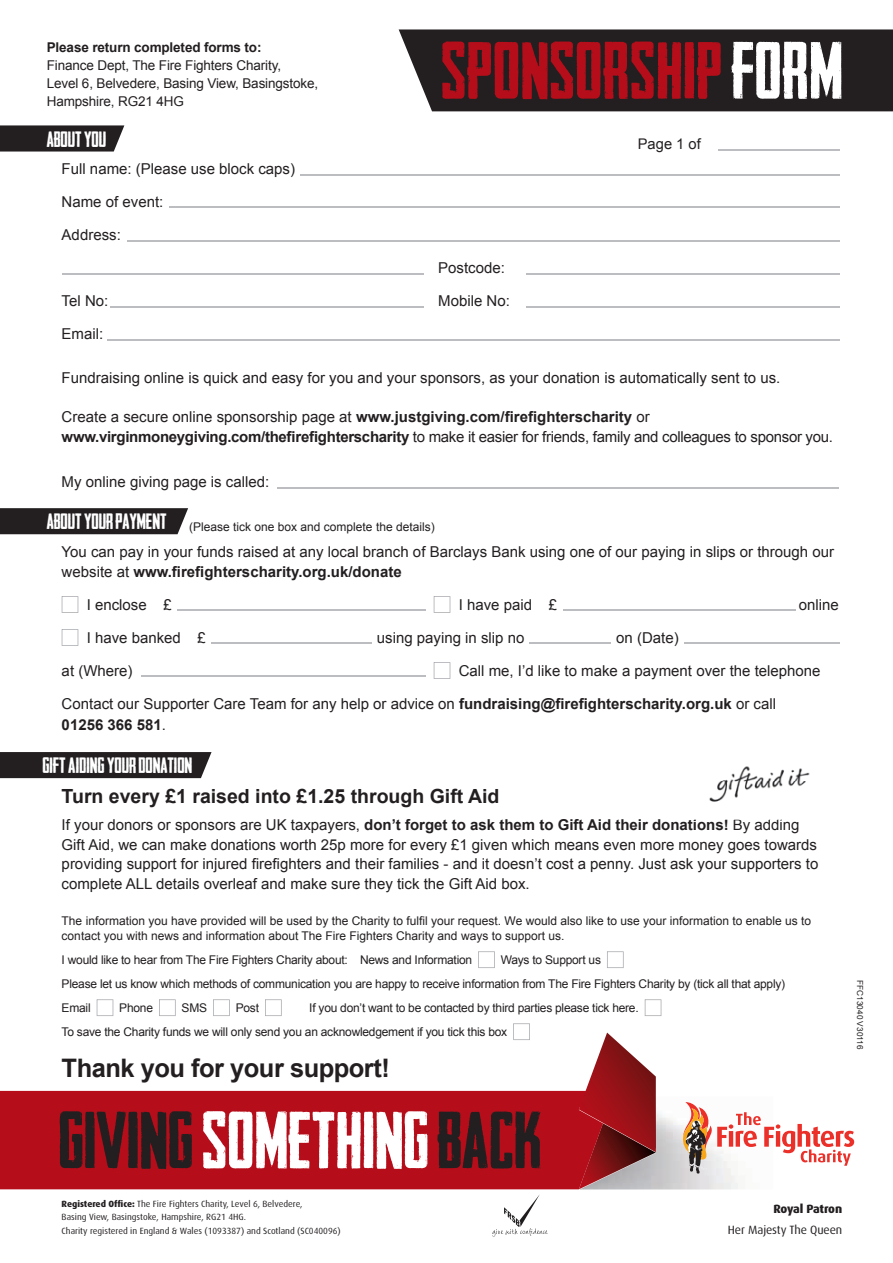
<style>
.page{position:relative;width:893px;height:1263px;background:#fff}
.page>*{position:absolute;margin:0;border:0;box-sizing:border-box;transform-origin:0 0}
.t1{font:76.5px "Headliner No.45";color:#231f20}
.t2{font:76.5px "Headliner No.45";letter-spacing:.005em;color:#b50e1a}
.t3{font:700 25.5px "Arial";letter-spacing:-.02em;color:#231f20}
.t4{font:21px "Headliner No.45";color:#fff}
.t5{font:700 19.5px "Arial";color:#231f20}
.t6{font:15px/19.5px "Arial";color:#231f20}
.t7{font:15px/19.5px "Arial";letter-spacing:-.02em;color:#231f20}
.t8{font:14.7px "Arial";color:#231f20}
.t9{font:13.5px/18px "Arial";letter-spacing:-.01em;color:#231f20}
.t10{font:700 13.5px "Arial";letter-spacing:-.01em;color:#231f20}
.t11{font:12px/24px "Arial";letter-spacing:-.02em;color:#231f20}
.t12{font:12px/14.4px "Arial";color:#231f20}
.t13{font:12px "Dax Pro";letter-spacing:-.01em;color:#231f20}
.t14{font:800 12px "Dax Pro";letter-spacing:-.025em;color:#231f20}
.t15{font:9px/13.2px "Dax Pro";color:#231f20}
.t16{font:8.25px "Arial";color:#231f20}
.s1{color:#fff}
.s2{font-weight:700}
.s3{font-weight:800}
</style>
<div class="page">
<svg style="left:0;top:125px;width:124px;height:27px"></svg>
<svg style="left:478px;top:951px;width:17px;height:17px"></svg>
<svg style="left:607px;top:951px;width:17px;height:17px"></svg>
<svg style="left:97px;top:999px;width:16px;height:17px"></svg>
<svg style="left:159px;top:999px;width:17px;height:17px"></svg>
<svg style="left:213px;top:999px;width:17px;height:17px"></svg>
<svg style="left:265px;top:999px;width:17px;height:17px"></svg>
<svg style="left:645px;top:999px;width:16px;height:17px"></svg>
<svg style="left:513px;top:1023px;width:17px;height:17px"></svg>
<div style="left:0;top:1091px;width:575px;height:98px;background:#b50e1a"></div>
<svg style="left:575px;top:1032px;width:280px;height:157px"></svg>
<svg style="left:492px;top:1194px;width:56px;height:42px"></svg>
<div style="left:399px;top:29px;width:494px;height:82px;background:#231f20"></div>
<div style="left:0;top:752px;width:212px;height:26px;background:#231f20"></div>
<img style="left:709px;top:766px;width:101px;height:54px">
<img style="left:694px;top:819px;width:35px;height:1px">
<hr style="left:300px;top:175px;width:539px;height:1px;background:#bcbdc0">
<hr style="left:169px;top:206px;width:670px;height:1px;background:#bcbdc0">
<hr style="left:127px;top:240px;width:712px;height:2px;background:#bcbdc0">
<hr style="left:62px;top:273px;width:362px;height:1px;background:#bcbdc0">
<hr style="left:526px;top:273px;width:313px;height:1px;background:#bcbdc0">
<hr style="left:111px;top:307px;width:313px;height:1px;background:#bcbdc0">
<hr style="left:526px;top:307px;width:313px;height:1px;background:#bcbdc0">
<hr style="left:108px;top:339px;width:732px;height:1px;background:#bcbdc0">
<hr style="left:277px;top:487px;width:562px;height:1px;background:#bcbdc0">
<div style="left:0;top:508px;width:188px;height:26px;background:#231f20"></div>
<svg style="left:62px;top:596px;width:16px;height:17px"></svg>
<svg style="left:434px;top:596px;width:16px;height:17px"></svg>
<svg style="left:62px;top:629px;width:16px;height:17px"></svg>
<svg style="left:434px;top:662px;width:16px;height:17px"></svg>
<hr style="left:178px;top:610px;width:248px;height:1px;background:#bcbdc0">
<hr style="left:563px;top:610px;width:233px;height:1px;background:#bcbdc0">
<hr style="left:212px;top:642px;width:160px;height:2px;background:#bcbdc0">
<hr style="left:529px;top:642px;width:82px;height:2px;background:#bcbdc0">
<hr style="left:685px;top:642px;width:155px;height:2px;background:#bcbdc0">
<hr style="left:141px;top:675px;width:285px;height:1px;background:#bcbdc0">
<hr style="left:718px;top:149px;width:122px;height:1px;background:#bcbdc0">
<p class="t10" style="left:47px;top:38px;width:216px">Please return completed forms to:</p>
<p class="t9" style="left:47px;top:56px;width:273px">Finance Dept, The Fire Fighters Charity,<br>Level 6, Belvedere, Basing View, Basingstoke,<br>Hampshire, RG21 4HG</p>
<h3 class="t4" style="left:47px;top:126px;width:61px">ABOUT YOU</h3>
<p class="t6" style="left:62px;top:159px;width:235px">Full name: (Please use block caps)</p>
<p class="t6" style="left:62px;top:192px;width:103px">Name of event:</p>
<p class="t6" style="left:62px;top:225px;width:61px">Address:</p>
<h1 class="t2" style="left:441px;top:25px;width:404px">SPONSORSHIP <span class="s1">FORM</span></h1>
<p class="t6" style="left:438px;top:258px;width:68px">Postcode:</p>
<p class="t8" style="left:638px;top:134px;width:126px">Page 1 of <span class="s1">_______</span></p>
<p class="t6" style="left:62px;top:291px;width:48px">Tel No:</p>
<p class="t6" style="left:438px;top:291px;width:73px">Mobile No:</p>
<p class="t6" style="left:62px;top:324px;width:43px">Email:</p>
<p class="t6" style="left:62px;top:368px;width:720px">Fundraising online is quick and easy for you and your sponsors, as your donation is automatically sent to us.</p>
<p class="t7" style="left:62px;top:407px;width:773px">Create a secure online sponsorship page at <span class="s2">www.justgiving.com/firefighterscharity</span> or <span class="s2">www.virginmoneygiving.com/thefirefighterscharity</span> to make it easier for friends, family and colleagues to sponsor you.</p>
<p class="t6" style="left:62px;top:472px;width:209px">My online giving page is called:</p>
<h3 class="t4" style="left:47px;top:509px;width:121px">ABOUT YOUR PAYMENT</h3>
<p class="t6" style="left:62px;top:542px;width:774px">You can pay in your funds raised at any local branch of Barclays Bank using one of our paying in slips or through our website at <span class="s2">www.firefighterscharity.org.uk/donate</span></p>
<p class="t6" style="left:87px;top:595px;width:87px">I enclose £</p>
<p class="t6" style="left:459px;top:595px;width:100px">I have paid £</p>
<p class="t6" style="left:799px;top:595px;width:42px">online</p>
<p class="t6" style="left:87px;top:628px;width:121px">I have banked £</p>
<p class="t6" style="left:377px;top:628px;width:149px">using paying in slip no</p>
<p class="t6" style="left:616px;top:628px;width:64px">on (Date)</p>
<p class="t6" style="left:62px;top:661px;width:72px">at (Where)</p>
<p class="t6" style="left:459px;top:661px;width:363px">Call me, I’d like to make a payment over the telephone</p>
<p class="t6" style="left:62px;top:693px;width:716px;line-height:21px">Contact our Supporter Care Team for any help or advice on <span class="s2">fundraising@firefighterscharity.org.uk</span> or call<br><span class="s2">01256 366 581</span>.</p>
<p class="t12" style="left:189px;top:519px;width:247px">(Please tick one box and complete the details)</p>
<h3 class="t4" style="left:43px;top:753px;width:151px">GIFT AIDING YOUR DONATION</h3>
<h3 class="t5" style="left:62px;top:784px;width:439px">Turn every £1 raised into £1.25 through Gift Aid</h3>
<p class="t6" style="left:62px;top:816px;width:758px">If your donors or sponsors are UK taxpayers, <span class="s2">don’t forget to ask them to Gift Aid their donations!</span> By adding Gift Aid, we can make donations worth 25p more for every £1 given which means even more money goes towards providing support for injured firefighters and their families - and it doesn’t cost a penny. Just ask your supporters to complete ALL details overleaf and make sure they tick the Gift Aid box.</p>
<p class="t12" style="left:62px;top:914px;width:751px">The information you have provided will be used by the Charity to fulfil your request. We would also like to use your information to enable us to contact you with news and information about The Fire Fighters Charity and ways to support us.</p>
<p class="t11" style="left:62px;top:947px;width:412px">I would like to hear from The Fire Fighters Charity about: News and Information</p>
<p class="t11" style="left:62px;top:947px;width:725px;text-indent:439px">Ways to Support us<br>Please let us know which methods of communication you are happy to receive information from The Fire Fighters Charity by (tick all that apply)<br>Email</p>
<p class="t11" style="left:62px;top:995px;width:579px;text-indent:248px">If you don’t want to be contacted by third parties please tick here.<br>To save the Charity funds we will only send you an acknowledgement if you tick this box</p>
<p class="t11" style="left:119px;top:995px;width:35px">Phone</p>
<p class="t11" style="left:182px;top:995px;width:27px">SMS</p>
<p class="t11" style="left:236px;top:995px;width:25px">Post</p>
<h2 class="t3" style="left:62px;top:1051px;width:330px">Thank you for your support!</h2>
<h1 class="t1" style="left:58px;top:1094px;width:485px">GIVING <span class="s1">SOMETHING</span> BACK</h1>
<p class="t15" style="left:62px;top:1197px;width:281px"><span class="s3">Registered Office:</span> The Fire Fighters Charity, Level 6, Belvedere,<br>Basing View, Basingstoke, Hampshire, RG21 4HG.<br>Charity registered in England &amp; Wales (1093387) and Scotland (SC040096)</p>
<p class="t14" style="left:774px;top:1200px;width:70px">Royal Patron</p>
<p class="t13" style="left:728px;top:1221px;width:116px">Her Majesty The Queen</p>
<p class="t16" style="left:865px;top:980px;width:71px;rotate:90deg">FFC13040 V30116</p>
</div>
